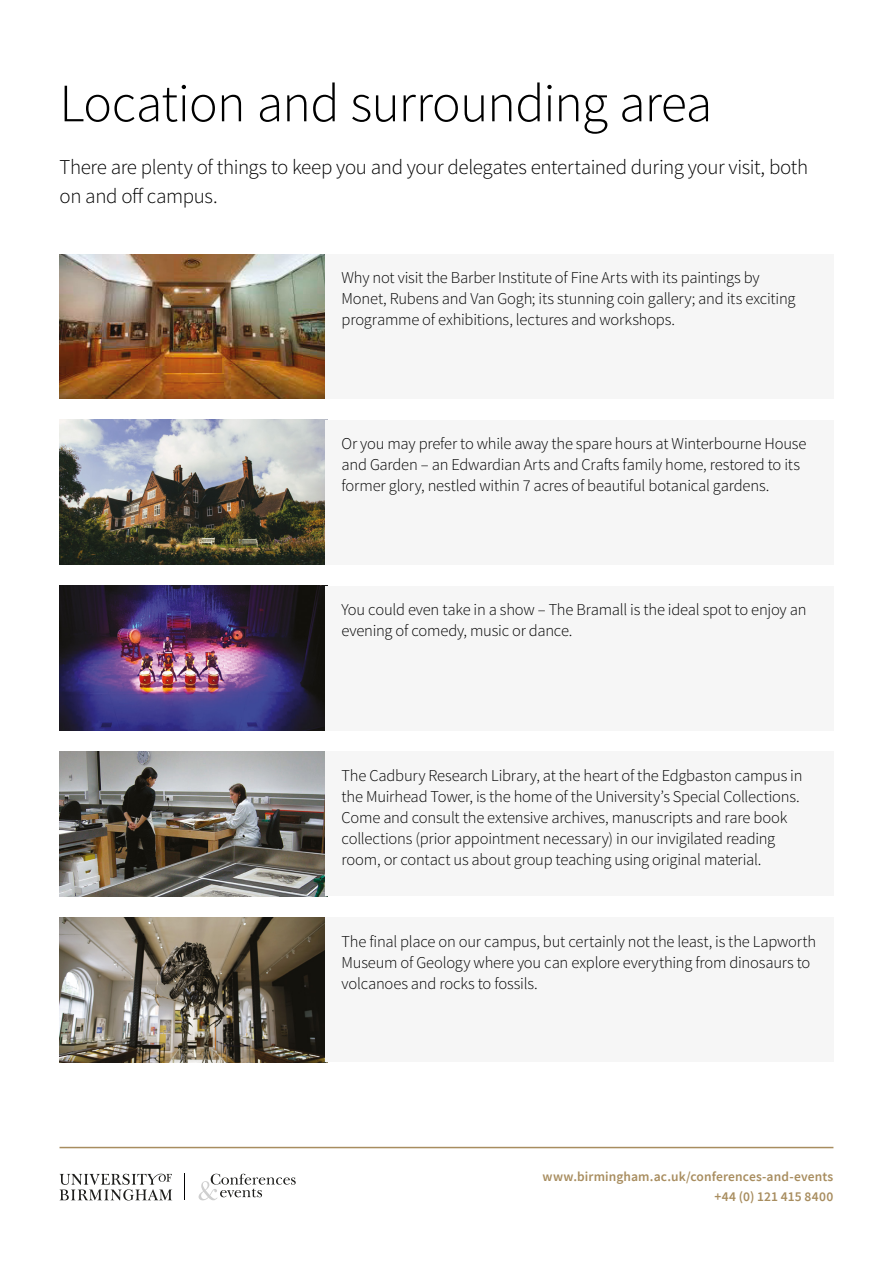
<style>
.page{position:relative;width:893px;height:1263px;background:#fff}
.page>*{position:absolute;margin:0;border:0;box-sizing:border-box;transform-origin:0 0}
.t1{font:300 54px "Source Sans Pro";letter-spacing:-.02em;color:#000}
.t2{font:300 21px/28.5px "Source Sans Pro";letter-spacing:-.02em;color:#000}
.t3{font:300 16.5px/21px "Source Sans Pro";letter-spacing:-.015em;color:#000}
.t4{font:600 13.5px/20.4px "Source Sans Pro";letter-spacing:.01em;color:#a88d5f;text-align:right}
</style>
<div class="page">
<img style="left:60px;top:254px;width:265px;height:145px">
<div style="left:325px;top:254px;width:508px;height:145px;background:#f6f6f6"></div>
<img style="left:60px;top:420px;width:265px;height:144px">
<div style="left:325px;top:420px;width:508px;height:144px;background:#f6f6f6"></div>
<img style="left:60px;top:586px;width:265px;height:144px">
<div style="left:325px;top:586px;width:508px;height:144px;background:#f6f6f6"></div>
<img style="left:60px;top:752px;width:265px;height:144px">
<div style="left:325px;top:752px;width:508px;height:144px;background:#f6f6f6"></div>
<img style="left:60px;top:917px;width:265px;height:145px">
<div style="left:325px;top:917px;width:508px;height:145px;background:#f6f6f6"></div>
<hr style="left:60px;top:1147px;width:773px;height:1px;background:#a88d5f">
<svg style="left:199px;top:1174px;width:97px;height:26px"></svg>
<svg style="left:184px;top:1174px;width:1px;height:26px"></svg>
<svg style="left:59px;top:1174px;width:113px;height:26px"></svg>
<h1 class="t1" style="left:60px;top:71px;width:654px">Location and surrounding area</h1>
<p class="t2" style="left:60px;top:153px;width:750px">There are plenty of things to keep you and your delegates entertained during your visit, both on and off campus.</p>
<p class="t3" style="left:342px;top:268px;width:455px">Why not visit the Barber Institute of Fine Arts with its paintings by<br>Monet, Rubens and Van Gogh; its stunning coin gallery; and its exciting programme of exhibitions, lectures and workshops.</p>
<p class="t3" style="left:342px;top:433px;width:466px">Or you may prefer to while away the spare hours at Winterbourne House and Garden – an Edwardian Arts and Crafts family home, restored to its former glory, nestled within 7 acres of beautiful botanical gardens.</p>
<p class="t3" style="left:342px;top:599px;width:466px">You could even take in a show – The Bramall is the ideal spot to enjoy an evening of comedy, music or dance.</p>
<p class="t3" style="left:342px;top:765px;width:462px">The Cadbury Research Library, at the heart of the Edgbaston campus in the Muirhead Tower, is the home of the University’s Special Collections.<br>Come and consult the extensive archives, manuscripts and rare book collections (prior appointment necessary) in our invigilated reading room, or contact us about group teaching using original material.</p>
<p class="t3" style="left:342px;top:931px;width:476px">The final place on our campus, but certainly not the least, is the Lapworth<br>Museum of Geology where you can explore everything from dinosaurs to volcanoes and rocks to fossils.</p>
<p class="t4" style="left:542px;top:1166px;width:292px">www.birmingham.ac.uk/conferences-and-events +44 (0) 121 415 8400</p>
</div>
